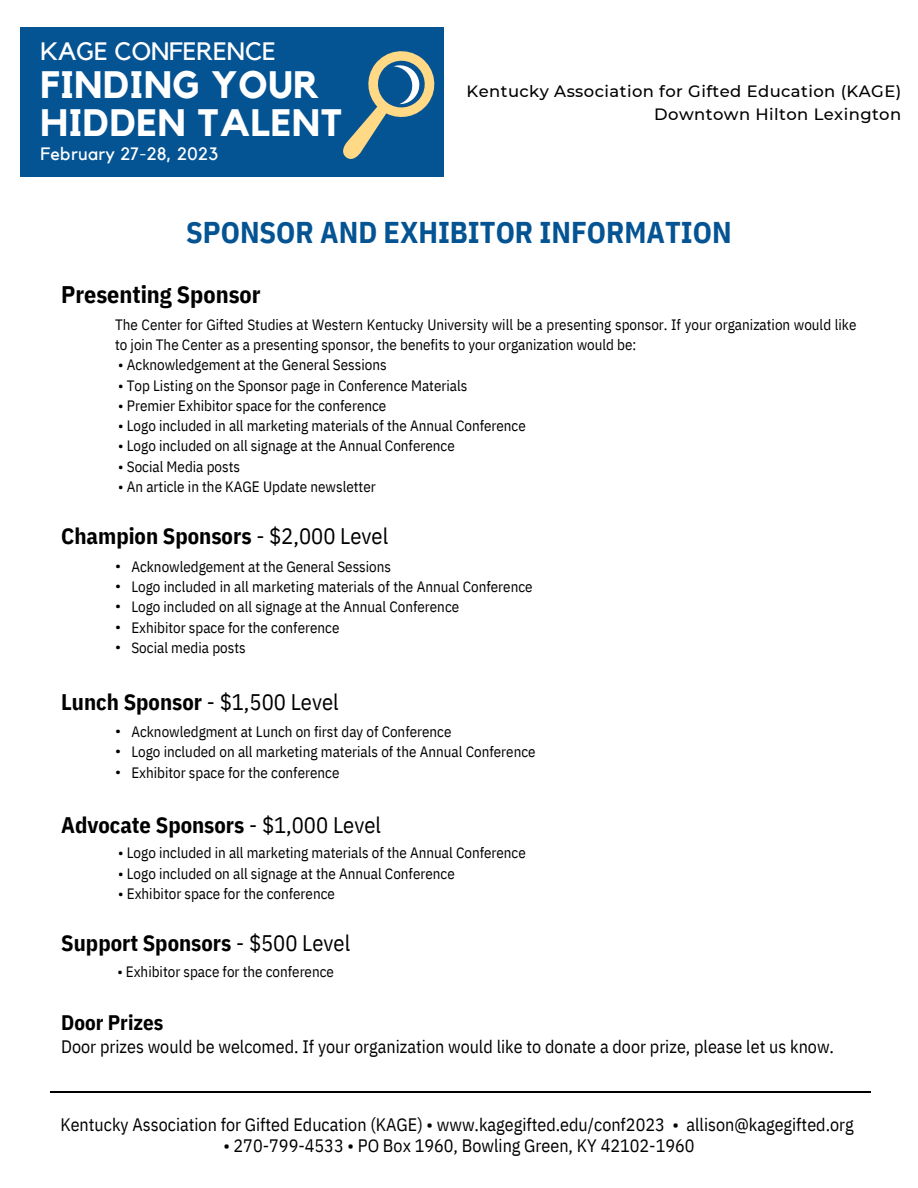
<style>
.page{position:relative;width:918px;height:1188px;background:#fff}
.page>*{position:absolute;margin:0;border:0;box-sizing:border-box;transform-origin:0 0}
.t1{font:700 38.1px/38.5px "Kollektif";letter-spacing:.02em;color:#fff}
.t2{font:700 30px "IBM Plex Sans Cond";color:#045393}
.t3{font:25.05px "Kollektif";color:#fff}
.t4{font:700 24px "IBM Plex Sans Cond";color:#000}
.t5{font:700 22.5px "IBM Plex Sans Cond";color:#000}
.t6{font:700 21px "IBM Plex Sans Cond";color:#000}
.t7{font:18px "IBM Plex Sans Cond";color:#000}
.t8{font:17.85px "Kollektif";letter-spacing:.02em;color:#fff}
.t9{font:500 16.35px/22.5px "Montserrat";letter-spacing:.025em;color:#000;text-align:right}
.t10{font:15px/20.2px "IBM Plex Sans Cond";color:#000}
.t11{font:15px/20.2px "IBM Plex Sans";color:#000;text-align:justify}
.s1{font-weight:400}
</style>
<div class="page">
<hr style="left:51px;top:1092px;width:820px;height:1px;background:#000">
<div style="left:21px;top:27px;width:423px;height:150px;background:#045393"></div>
<svg style="left:343px;top:51px;width:92px;height:108px"></svg>
<h3 class="t3" style="left:40px;top:40px;width:237px">KAGE CONFERENCE</h3>
<h1 class="t1" style="left:40px;top:67px;width:303px">FINDING YOUR<br>HIDDEN TALENT</h1>
<p class="t8" style="left:40px;top:145px;width:179px">February 27-28, 2023</p>
<p class="t9" style="left:467px;top:80px;width:436px">Kentucky Association for Gifted Education (KAGE)<br>Downtown Hilton Lexington</p>
<h2 class="t2" style="left:186px;top:213px;width:547px">SPONSOR AND EXHIBITOR INFORMATION</h2>
<h3 class="t4" style="left:61px;top:279px;width:201px">Presenting Sponsor</h3>
<p class="t10" style="left:115px;top:314px;width:743px">The Center for Gifted Studies at Western Kentucky University will be a presenting sponsor. If your organization would like to join The Center as a presenting sponsor, the benefits to your organization would be:</p>
<p class="t10" style="left:118px;top:355px;width:270px">• Acknowledgement at the General Sessions</p>
<p class="t10" style="left:118px;top:375px;width:351px">• Top Listing on the Sponsor page in Conference Materials</p>
<p class="t10" style="left:118px;top:395px;width:270px">• Premier Exhibitor space for the conference</p>
<p class="t10" style="left:118px;top:415px;width:409px">• Logo included in all marketing materials of the Annual Conference</p>
<p class="t10" style="left:118px;top:436px;width:338px">• Logo included on all signage at the Annual Conference</p>
<p class="t10" style="left:118px;top:456px;width:123px">• Social Media posts</p>
<p class="t10" style="left:118px;top:476px;width:259px">• An article in the KAGE Update newsletter</p>
<h3 class="t5" style="left:61px;top:521px;width:329px">Champion Sponsors <span class="s1">- $2,000 Level</span></h3>
<p class="t11" style="left:115px;top:555px;width:7px">• • • • •</p>
<p class="t10" style="left:131px;top:556px;width:403px">Acknowledgement at the General Sessions<br>Logo included in all marketing materials of the Annual Conference Logo included on all signage at the Annual Conference<br>Exhibitor space for the conference<br>Social media posts</p>
<h3 class="t5" style="left:61px;top:687px;width:279px">Lunch Sponsor <span class="s1">- $1,500 Level</span></h3>
<p class="t11" style="left:115px;top:720px;width:7px">• • •</p>
<p class="t10" style="left:131px;top:721px;width:406px">Acknowledgment at Lunch on first day of Conference<br>Logo included on all marketing materials of the Annual Conference<br>Exhibitor space for the conference</p>
<h3 class="t5" style="left:61px;top:810px;width:321px">Advocate Sponsors <span class="s1">- $1,000 Level</span></h3>
<p class="t10" style="left:118px;top:843px;width:409px">• Logo included in all marketing materials of the Annual Conference</p>
<p class="t10" style="left:118px;top:863px;width:338px">• Logo included on all signage at the Annual Conference</p>
<p class="t10" style="left:118px;top:883px;width:218px">• Exhibitor space for the conference</p>
<h3 class="t5" style="left:61px;top:928px;width:290px">Support Sponsors <span class="s1">- $500 Level</span></h3>
<p class="t10" style="left:117px;top:961px;width:218px">• Exhibitor space for the conference</p>
<h3 class="t6" style="left:61px;top:1008px;width:104px">Door Prizes</h3>
<p class="t7" style="left:61px;top:1035px;width:774px">Door prizes would be welcomed. If your organization would like to donate a door prize, please let us know.</p>
<p class="t7" style="left:60px;top:1113px;width:795px">Kentucky Association for Gifted Education (KAGE) • www.kagegifted.edu/conf2023 • allison@kagegifted.org</p>
<p class="t7" style="left:223px;top:1134px;width:473px">• 270-799-4533 • PO Box 1960, Bowling Green, KY 42102-1960</p>
</div>
